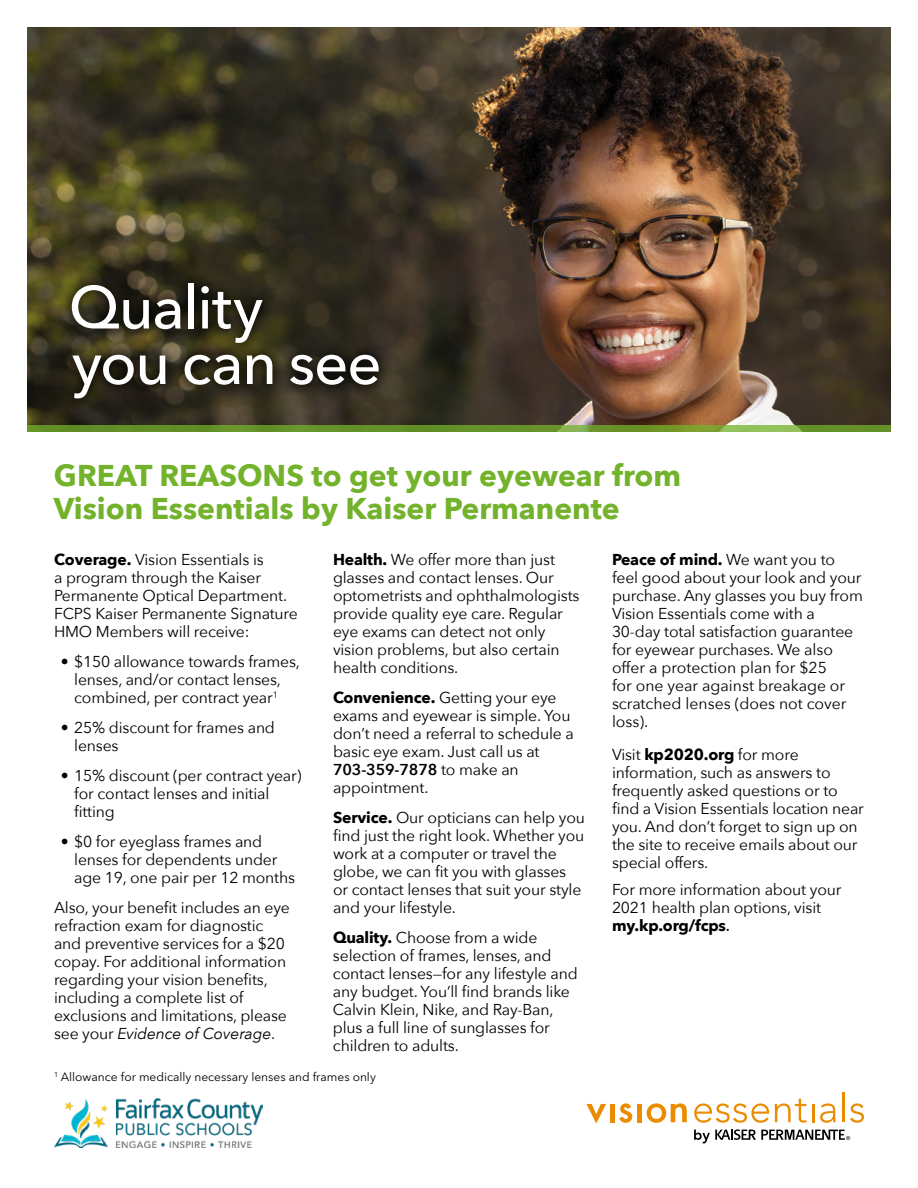
<style>
.page{position:relative;width:918px;height:1188px;background:#fff}
.page>*{position:absolute;margin:0;border:0;box-sizing:border-box;transform-origin:0 0}
.t1{font:500 60px/55.5px "Avenir Next";letter-spacing:-.02em;color:#fff}
.t2{font:700 30px/33px "Avenir Next";color:#73b22b}
.t3{font:15.75px/18px "Avenir Next";letter-spacing:-.01em;color:#000}
.t4{font:12px "Avenir Next LT Pro";color:#000}
.s1{font-weight:700}
.s2{font-style:italic}
.s3{font-weight:500}
.s4{font-weight:600}
</style>
<div class="page">
<img style="left:27px;top:27px;width:864px;height:398px">
<svg style="left:27px;top:425px;width:864px;height:7px;background:#6a972e"></svg>
<svg style="left:59px;top:271px;width:332px;height:140px;background:#2e291a"></svg>
<img style="left:54px;top:1098px;width:208px;height:49px">
<svg style="left:586px;top:1104px;width:20px;height:19px"></svg>
<div style="left:610px;top:1104px;width:5px;height:18px;background:#eb8b00"></div>
<svg style="left:619px;top:1103px;width:13px;height:20px"></svg>
<div style="left:637px;top:1104px;width:5px;height:18px;background:#eb8b00"></div>
<svg style="left:647px;top:1103px;width:40px;height:20px"></svg>
<svg style="left:694px;top:1129px;width:156px;height:14px"></svg>
<svg style="left:694px;top:1103px;width:75px;height:20px"></svg>
<svg style="left:775px;top:1099px;width:32px;height:24px"></svg>
<hr style="left:812px;top:1104px;width:3px;height:18px;background:#eb8b00">
<svg style="left:820px;top:1103px;width:16px;height:20px"></svg>
<hr style="left:842px;top:1092px;width:3px;height:30px;background:#eb8b00">
<svg style="left:850px;top:1103px;width:14px;height:20px"></svg>
<h1 class="t1" style="left:69px;top:278px;width:314px">Quality<br>you can see</h1>
<h2 class="t2" style="left:54px;top:459px;width:629px">GREAT REASONS to get your eyewear from<br>Vision Essentials by Kaiser Permanente</h2>
<p class="t3" style="left:54px;top:550px;width:245px"><span class="s1">Coverage.</span> Vision Essentials is<br>a program through the Kaiser<br>Permanente Optical Department.<br>FCPS Kaiser Permanente Signature<br>HMO Members will receive:</p>
<p class="t3" style="left:61px;top:652px;width:241px;text-align:center">• $150 allowance towards frames, lenses, and/or contact lenses, combined, per contract year<sup>1</sup></p>
<p class="t3" style="left:74px;top:718px;width:202px;text-indent:-14px">• 25% discount for frames and lenses</p>
<p class="t3" style="left:74px;top:766px;width:229px;text-indent:-14px">• 15% discount (per contract year) for contact lenses and initial fitting</p>
<p class="t3" style="left:74px;top:832px;width:222px;text-indent:-14px">• $0 for eyeglass frames and lenses for dependents under age 19, one pair per 12 months</p>
<p class="t3" style="left:54px;top:898px;width:237px">Also, your benefit includes an eye refraction exam for diagnostic and preventive services for a $20 copay. For additional information regarding your vision benefits, including a complete list of exclusions and limitations, please see your <span class="s2">Evidence of Coverage</span>.</p>
<p class="t4" style="left:54px;top:1070px;width:323px"><sup>1</sup> Allowance for medically necessary lenses and frames only</p>
<p class="t3" style="left:612px;top:550px;width:252px"><span class="s1">Peace of mind.</span> We want you to feel good about your look and your purchase. Any glasses you buy from<br>Vision Essentials come with a<br>30-day total satisfaction guarantee for eyewear purchases. We also offer a protection plan for $25<br>for one year against breakage or scratched lenses (does not cover loss).</p>
<p class="t3" style="left:612px;top:745px;width:254px">Visit <span class="s1">kp2020.org</span> for more information, such as answers to frequently asked questions or to find a Vision Essentials location near you. And don’t forget to sign up on the site to receive emails about our special offers.</p>
<p class="t3" style="left:612px;top:880px;width:231px">For more information about your<br>2021 health plan options, visit <span class="s1">my.kp.org/fcps</span><span class="s3">.</span></p>
<p class="t3" style="left:333px;top:550px;width:248px"><span class="s1">Health.</span> We offer more than just glasses and contact lenses. Our optometrists and ophthalmologists provide quality eye care. Regular eye exams can detect not only vision problems, but also certain health conditions.</p>
<p class="t3" style="left:333px;top:688px;width:243px"><span class="s1">Convenience.</span> Getting your eye exams and eyewear is simple. You don’t need a referral to schedule a basic eye exam. Just call us at<br><span class="s4">703-359-7878</span> to make an appointment.</p>
<p class="t3" style="left:333px;top:808px;width:253px"><span class="s1">Service.</span> Our opticians can help you find just the right look. Whether you work at a computer or travel the globe, we can fit you with glasses or contact lenses that suit your style and your lifestyle.</p>
<p class="t3" style="left:333px;top:928px;width:246px"><span class="s1">Quality.</span> Choose from a wide selection of frames, lenses, and contact lenses—for any lifestyle and any budget. You’ll find brands like<br>Calvin Klein, Nike, and Ray-Ban, plus a full line of sunglasses for children to adults.</p>
</div>
